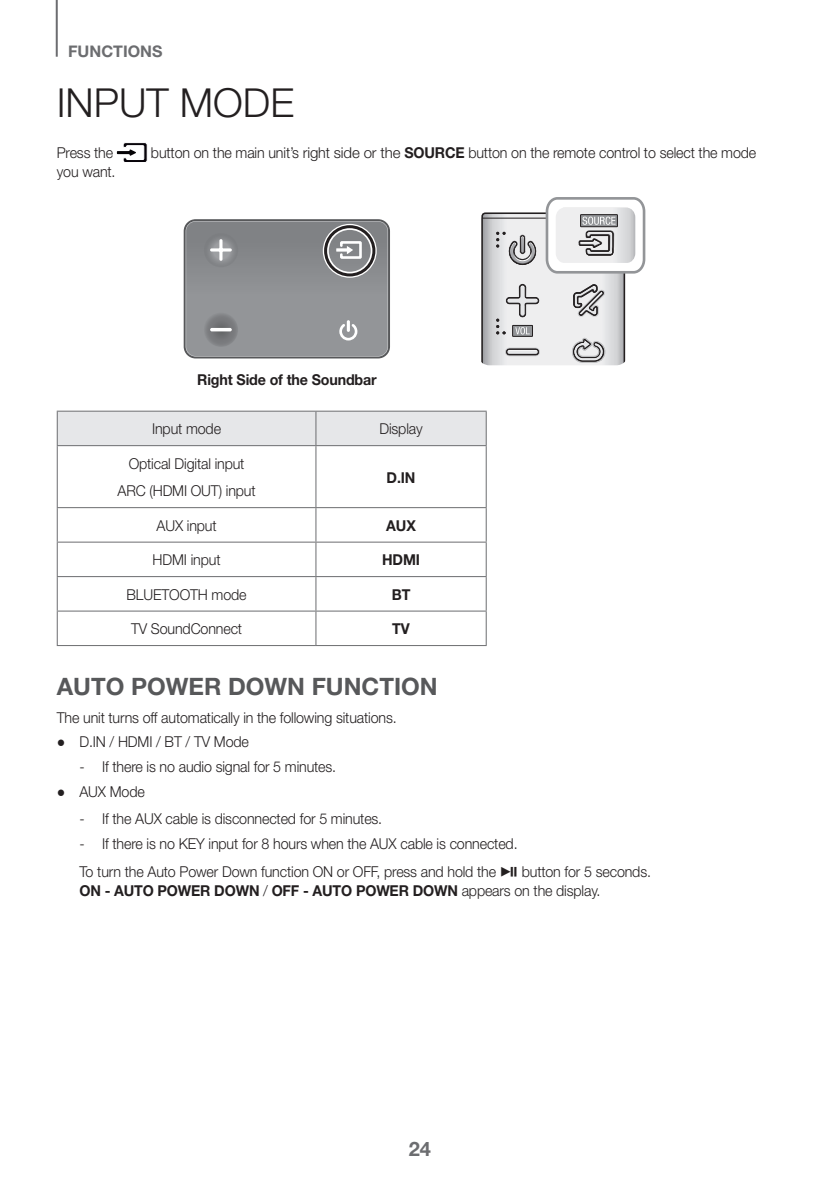
<style>
.page{position:relative;width:840px;height:1191px;background:#fff}
.page>*{position:absolute;margin:0;border:0;box-sizing:border-box;transform-origin:0 0}
.Title1{font:300 40px "Helvetica Neue cp";color:#231f20}
.Image_Box{font:700 24px "Helvetica Neue cp";color:#57585a}
.t1{font:700 20px "Helvetica Neue cp";color:#6c6d70}
.t2{font:700 16px "Helvetica Neue cp";color:#6c6d70}
.Body_Basic_hyphen{font:300 15px/19px "Helvetica Neue cp";letter-spacing:-.01em;color:#231f20;scale:.95 1}
.Body_Basic{font:300 15px "Helvetica Neue cp";letter-spacing:-.01em;color:#231f20;scale:.95 1}
.Table_description{font:300 15px "Helvetica Neue cp";letter-spacing:-.01em;color:#231f20;scale:.95 1}
.Table_description-2{font:700 15px "Helvetica Neue cp";letter-spacing:-.01em;color:#231f20;scale:.95 1}
.s1{font-weight:700}
.s2{font-family:"Arial";font-weight:400}
.s3{font-family:"Helvetica Neue"}
.s4{font-family:"SIBD P1400";font-weight:400}
</style>
<div class="page">
<hr style="left:56px;top:0;width:2px;height:57px;background:#6c6d70">
<svg style="left:117px;top:142px;width:30px;height:20px"></svg>
<svg style="left:481px;top:197px;width:165px;height:168px"></svg>
<svg style="left:183px;top:219px;width:207px;height:140px;background:#8e9093"></svg>
<hr style="left:210px;top:328px;width:22px;height:3px;background:#fff;border-radius:2px">
<div style="left:322px;top:224px;width:54px;height:54px;border:6px solid #fff;border-radius:50%"></div>
<div style="left:324px;top:225px;width:51px;height:51px;border:3px solid #231f20;border-radius:50%"></div>
<div style="left:58px;top:412px;width:427px;height:33px;background:#e6e7e9"></div>
<hr style="left:57px;top:411px;width:259px;height:1px;background:#6c6d70">
<hr style="left:57px;top:412px;width:1px;height:33px;background:#6c6d70">
<hr style="left:316px;top:411px;width:170px;height:1px;background:#6c6d70">
<hr style="left:315px;top:412px;width:1px;height:33px;background:#6c6d70">
<hr style="left:485px;top:412px;width:1px;height:33px;background:#6c6d70">
<hr style="left:57px;top:445px;width:259px;height:1px;background:#6c6d70">
<hr style="left:57px;top:446px;width:1px;height:61px;background:#6c6d70">
<hr style="left:316px;top:445px;width:170px;height:1px;background:#6c6d70">
<hr style="left:315px;top:446px;width:1px;height:61px;background:#6c6d70">
<hr style="left:485px;top:446px;width:1px;height:61px;background:#6c6d70">
<hr style="left:57px;top:507px;width:259px;height:1px;background:#6c6d70">
<hr style="left:57px;top:508px;width:1px;height:33px;background:#6c6d70">
<hr style="left:316px;top:507px;width:170px;height:1px;background:#6c6d70">
<hr style="left:315px;top:508px;width:1px;height:33px;background:#6c6d70">
<hr style="left:485px;top:508px;width:1px;height:33px;background:#6c6d70">
<hr style="left:57px;top:541px;width:259px;height:1px;background:#6c6d70">
<hr style="left:57px;top:542px;width:1px;height:34px;background:#6c6d70">
<hr style="left:316px;top:541px;width:170px;height:1px;background:#6c6d70">
<hr style="left:315px;top:542px;width:1px;height:34px;background:#6c6d70">
<hr style="left:485px;top:542px;width:1px;height:34px;background:#6c6d70">
<hr style="left:57px;top:576px;width:259px;height:1px;background:#6c6d70">
<hr style="left:57px;top:577px;width:1px;height:33px;background:#6c6d70">
<hr style="left:316px;top:576px;width:170px;height:1px;background:#6c6d70">
<hr style="left:315px;top:577px;width:1px;height:33px;background:#6c6d70">
<hr style="left:485px;top:577px;width:1px;height:33px;background:#6c6d70">
<hr style="left:57px;top:610px;width:259px;height:1px;background:#6c6d70">
<hr style="left:57px;top:611px;width:1px;height:34px;background:#6c6d70">
<hr style="left:316px;top:610px;width:170px;height:1px;background:#6c6d70">
<hr style="left:315px;top:611px;width:1px;height:34px;background:#6c6d70">
<hr style="left:485px;top:611px;width:1px;height:34px;background:#6c6d70">
<hr style="left:57px;top:645px;width:259px;height:1px;background:#6c6d70">
<hr style="left:316px;top:645px;width:170px;height:1px;background:#6c6d70">
<p class="t2" style="left:68px;top:42px;width:96px">FUNCTIONS</p>
<p class="Title1" style="left:57px;top:79px;width:239px">INPUT MODE</p>
<p class="Body_Basic" style="left:57px;top:144px;width:61px">Press the</p>
<p class="Body_Basic" style="left:151px;top:144px;width:638px">button on the main unit’s right side or the <span class="s1">SOURCE</span> button on the remote control to select the mode</p>
<p class="Body_Basic" style="left:57px;top:163px;width:63px">you want.</p>
<p class="Table_description-2" style="left:197px;top:371px;width:190px">Right Side of the Soundbar</p>
<p class="Table_description" style="left:152px;top:420px;width:74px">Input mode</p>
<p class="Table_description" style="left:379px;top:420px;width:47px">Display</p>
<p class="Table_description" style="left:129px;top:455px;width:123px">Optical Digital input</p>
<p class="Table_description" style="left:117px;top:482px;width:147px">ARC (HDMI OUT) input</p>
<p class="Table_description-2" style="left:386px;top:468px;width:32px">D.IN</p>
<p class="Table_description" style="left:156px;top:517px;width:65px">AUX input</p>
<p class="Table_description-2" style="left:386px;top:517px;width:33px">AUX</p>
<p class="Table_description" style="left:152px;top:551px;width:73px">HDMI input</p>
<p class="Table_description-2" style="left:382px;top:551px;width:41px">HDMI</p>
<p class="Table_description" style="left:126px;top:586px;width:128px">BLUETOOTH mode</p>
<p class="Table_description-2" style="left:391px;top:586px;width:21px">BT</p>
<p class="Table_description" style="left:131px;top:620px;width:118px">TV SoundConnect</p>
<p class="Table_description-2" style="left:392px;top:620px;width:20px">TV</p>
<p class="Image_Box" style="left:57px;top:673px;width:382px">AUTO POWER DOWN FUNCTION</p>
<p class="Body_Basic" style="left:57px;top:709px;width:359px">The unit turns off automatically in the following situations.</p>
<p class="Body_Basic_hyphen" style="left:57px;top:733px;width:204px"><span class="s2">●</span> D.IN / HDMI / BT / TV Mode</p>
<p class="Body_Basic_hyphen" style="left:79px;top:757px;width:271px"><span class="s3">-</span> If there is no audio signal for 5 minutes.</p>
<p class="Body_Basic_hyphen" style="left:57px;top:782px;width:94px"><span class="s2">●</span> AUX Mode</p>
<p class="Body_Basic_hyphen" style="left:79px;top:809px;width:320px"><span class="s3">-</span> If the AUX cable is disconnected for 5 minutes.</p>
<p class="Body_Basic_hyphen" style="left:79px;top:834px;width:462px"><span class="s3">-</span> If there is no KEY input for 8 hours when the AUX cable is connected.</p>
<p class="Body_Basic_hyphen" style="left:79px;top:862px;width:603px">To turn the Auto Power Down function ON or OFF, press and hold the <span class="s4">p</span> button for 5 seconds.<br><span class="s1">ON - AUTO POWER DOWN</span> / <span class="s1">OFF - AUTO POWER DOWN</span> appears on the display.</p>
<h3 class="t1" style="left:408px;top:1137px;width:24px">24</h3>
</div>
